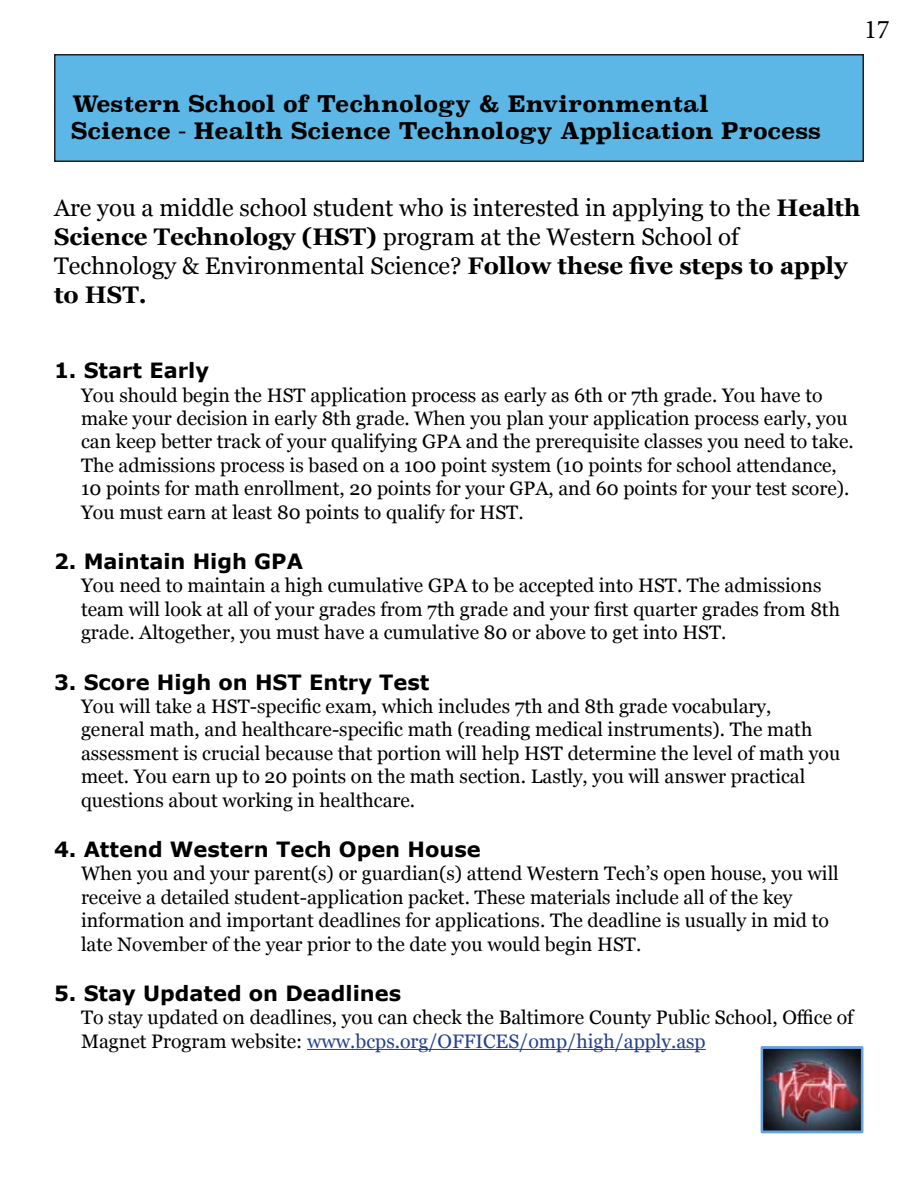
<style>
.page{position:relative;width:918px;height:1188px;background:#fff}
.page>*{position:absolute;margin:0;border:0;box-sizing:border-box;transform-origin:0 0}
.t1{font:27px "Minion Pro";color:#000}
.t2{font:24px/28.8px "Georgia";color:#000}
.t3{font:700 22.5px/27px "Superclarendon";color:#000}
.t4{font:700 21px "Verdana";color:#000}
.t5{font:19.5px/23.4px "Georgia";color:#000}
.s1{font-weight:700}
.s2{color:#25408f}
</style>
<div class="page">
<div style="left:55px;top:55px;width:808px;height:106px;background:#5cb7e6"></div>
<div style="left:54px;top:54px;width:810px;height:108px;border:2px solid #231f20"></div>
<hr style="left:307px;top:1049px;width:399px;height:1px;background:#25408f">
<img style="left:765px;top:1050px;width:95px;height:79px">
<div style="left:761px;top:1046px;width:103px;height:87px;border:3px solid #66a1dd"></div>
<p class="t3" style="left:71px;top:92px;width:752px">Western School of Technology &amp; Environmental<br>Science - Health Science Technology Application Process</p>
<h1 class="t1" style="left:864px;top:11px;width:27px">17</h1>
<p class="t2" style="left:54px;top:192px;width:808px">Are you a middle school student who is interested in applying to the <span class="s1">Health Science Technology (HST)</span> program at the Western School of Technology &amp; Environmental Science? <span class="s1">Follow these five steps to apply to HST.</span></p>
<p class="t4" style="left:54px;top:357px;width:157px">1. Start Early</p>
<p class="t5" style="left:81px;top:382px;width:774px">You should begin the HST application process as early as 6th or 7th grade. You have to make your decision in early 8th grade. When you plan your application process early, you can keep better track of your qualifying GPA and the prerequisite classes you need to take.<br>The admissions process is based on a 100 point system (10 points for school attendance, 10 points for math enrollment, 20 points for your GPA, and 60 points for your test score).<br>You must earn at least 80 points to qualify for HST.</p>
<p class="t4" style="left:54px;top:548px;width:250px">2. Maintain High GPA</p>
<p class="t5" style="left:81px;top:573px;width:761px">You need to maintain a high cumulative GPA to be accepted into HST. The admissions team will look at all of your grades from 7th grade and your first quarter grades from 8th grade. Altogether, you must have a cumulative 80 or above to get into HST.</p>
<p class="t4" style="left:54px;top:668px;width:377px">3. Score High on HST Entry Test</p>
<p class="t5" style="left:81px;top:694px;width:761px">You will take a HST-specific exam, which includes 7th and 8th grade vocabulary,<br>general math, and healthcare-specific math (reading medical instruments). The math assessment is crucial because that portion will help HST determine the level of math you meet. You earn up to 20 points on the math section. Lastly, you will answer practical questions about working in healthcare.</p>
<p class="t4" style="left:54px;top:836px;width:428px">4. Attend Western Tech Open House</p>
<p class="t5" style="left:81px;top:861px;width:759px">When you and your parent(s) or guardian(s) attend Western Tech’s open house, you will receive a detailed student-application packet. These materials include all of the key information and important deadlines for applications. The deadline is usually in mid to late November of the year prior to the date you would begin HST.</p>
<p class="t4" style="left:54px;top:980px;width:349px">5. Stay Updated on Deadlines</p>
<p class="t5" style="left:81px;top:1005px;width:774px">To stay updated on deadlines, you can check the Baltimore County Public School, Office of<br>Magnet Program website: <span class="s2">www.bcps.org/OFFICES/omp/high/apply.asp</span></p>
</div>
